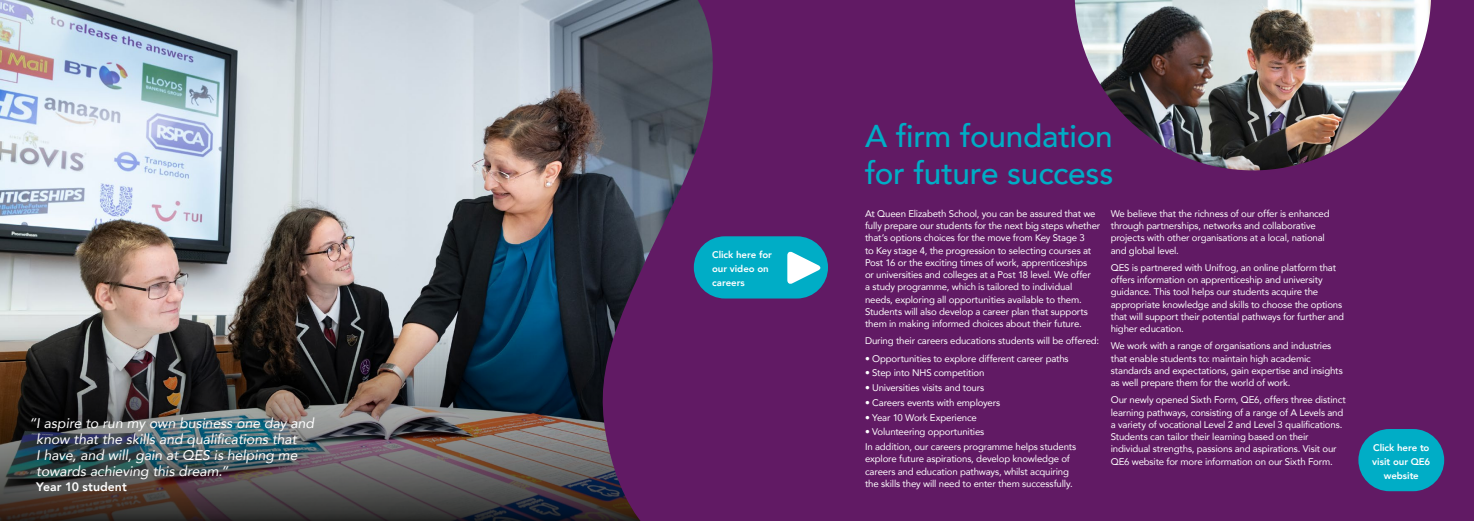
<style>
.page{position:relative;width:1474px;height:521px;background:#fff}
.page>*{position:absolute;margin:0;border:0;box-sizing:border-box;transform-origin:0 0}
.t1{font:500 31.5px/36.8px "Avenir";letter-spacing:-.01em;color:#00adc6}
.t2{font:italic 14px/15.8px "Avenir";letter-spacing:-.005em;color:#fff}
.t3{font:800 12.25px "Avenir";letter-spacing:.005em;color:#fff}
.t4{font:9.62px/12.2px "Avenir";letter-spacing:-.015em;color:#fff}
.t5{font:800 9.62px/14px "Avenir";color:#fff}
</style>
<div class="page">
<img style="left:0;top:0;width:593px;height:324px">
<div style="left:737px;top:0;width:736px;height:521px;background:#611a64"></div>
<img style="left:0;top:324px;width:593px;height:197px">
<svg style="left:593px;top:0;width:235px;height:521px;fill:#611a64"></svg>
<img style="left:1074px;top:0;width:356px;height:170px">
<div style="left:693px;top:236px;width:135px;height:62px;background:#00adc6;border-radius:31px"></div>
<svg style="left:787px;top:251px;width:34px;height:33px"></svg>
<div style="left:1358px;top:429px;width:86px;height:62px;background:#00adc6;border-radius:31px"></div>
<h2 class="t2" style="left:36px;top:415px;width:279px;text-indent:-7px">“I aspire to run my own business one day and know that the skills and qualifications that<br>I have, and will, gain at QES is helping me towards achieving this dream.”</h2>
<p class="t3" style="left:36px;top:477px;width:92px">Year 10 student</p>
<p class="t5" style="left:712px;top:248px;width:61px">Click here for our video on careers</p>
<h1 class="t1" style="left:865px;top:116px;width:250px">A firm foundation for future success</h1>
<p class="t4" style="left:865px;top:207px;width:237px">At Queen Elizabeth School, you can be assured that we fully prepare our students for the next big steps whether that’s options choices for the move from Key Stage 3<br>to Key stage 4, the progression to selecting courses at Post 16 or the exciting times of work, apprenticeships<br>or universities and colleges at a Post 18 level. We offer<br>a study programme, which is tailored to individual needs, exploring all opportunities available to them.<br>Students will also develop a career plan that supports them in making informed choices about their future.</p>
<p class="t4" style="left:865px;top:335px;width:235px">During their careers educations students will be offered:</p>
<p class="t4" style="left:865px;top:352px;width:205px">• Opportunities to explore different career paths</p>
<p class="t4" style="left:865px;top:367px;width:121px">• Step into NHS competition</p>
<p class="t4" style="left:865px;top:381px;width:121px">• Universities visits and tours</p>
<p class="t4" style="left:865px;top:396px;width:137px">• Careers events with employers</p>
<p class="t4" style="left:865px;top:411px;width:113px">• Year 10 Work Experience</p>
<p class="t4" style="left:865px;top:424px;width:213px;line-height:14.7px">• Volunteering opportunities<br>In addition, our careers programme helps students</p>
<p class="t4" style="left:865px;top:452px;width:209px">explore future aspirations, develop knowledge of careers and education pathways, whilst acquiring the skills they will need to enter them successfully.</p>
<p class="t4" style="left:1110px;top:207px;width:220px">We believe that the richness of our offer is enhanced through partnerships, networks and collaborative projects with other organisations at a local, national and global level.</p>
<p class="t4" style="left:1110px;top:261px;width:235px">QES is partnered with Unifrog, an online platform that offers information on apprenticeship and university guidance. This tool helps our students acquire the appropriate knowledge and skills to choose the options that will support their potential pathways for further and higher education.</p>
<p class="t4" style="left:1110px;top:340px;width:233px">We work with a range of organisations and industries that enable students to: maintain high academic standards and expectations, gain expertise and insights as well prepare them for the world of work.</p>
<p class="t4" style="left:1110px;top:394px;width:237px">Our newly opened Sixth Form, QE6, offers three distinct learning pathways, consisting of a range of A Levels and a variety of vocational Level 2 and Level 3 qualifications.<br>Students can tailor their learning based on their individual strengths, passions and aspirations. Visit our QE6 website for more information on our Sixth Form.</p>
<p class="t5" style="left:1372px;top:440px;width:60px;text-align:center">Click here to visit our QE6 website</p>
</div>
